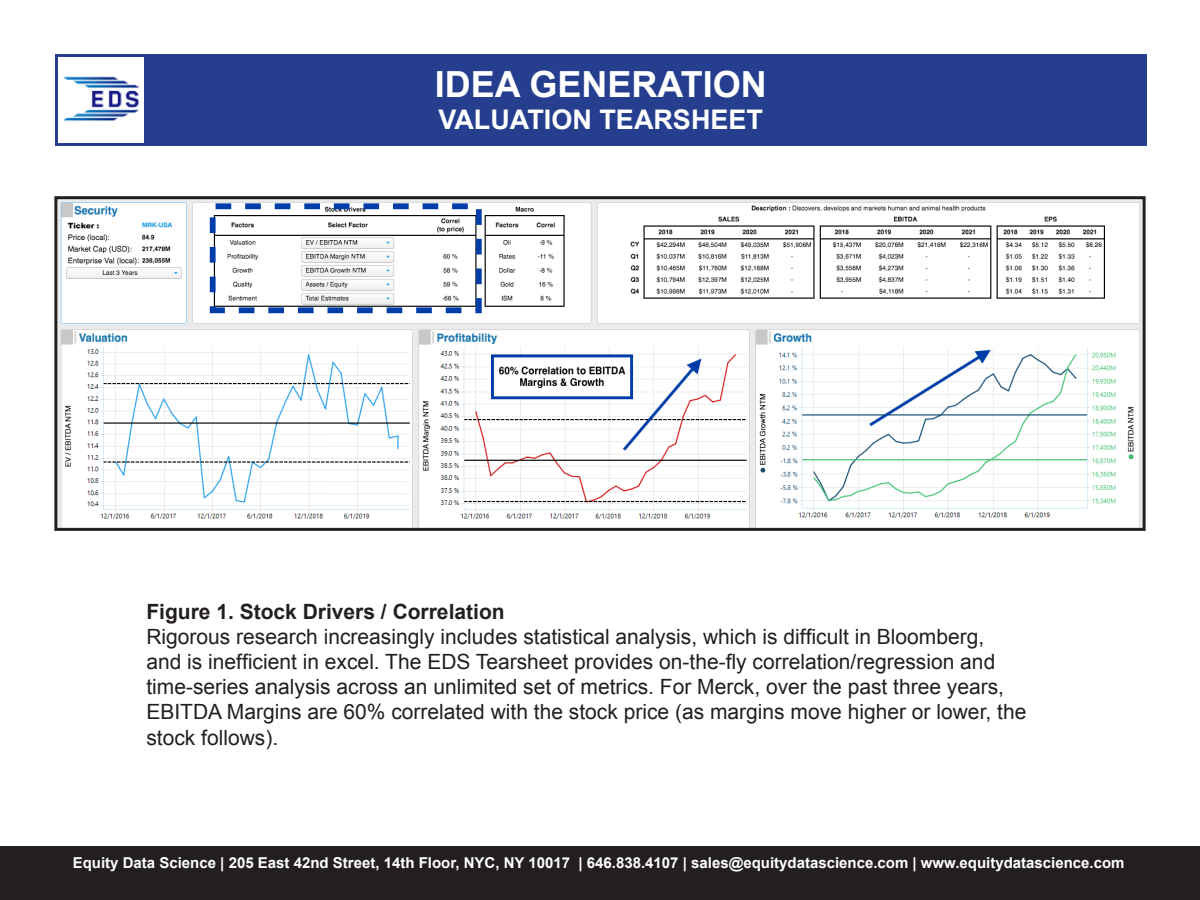
<style>
.page{position:relative;width:1200px;height:900px;background:#fff}
.page>*{position:absolute;margin:0;border:0;box-sizing:border-box;transform-origin:0 0}
.t1{font:700 36px "Arial";color:#fff}
.t2{font:700 27px "Arial";color:#fff}
.t3{font:21px/25.2px "Arial";color:#231f20}
.t4{font:700 21px "Arial";color:#231f20}
.t5{font:700 15px "Arial";color:#fff}
</style>
<div class="page">
<div style="left:55px;top:54px;width:1092px;height:92px;background:#253f8e"></div>
<img style="left:58px;top:200px;width:1084px;height:327px">
<div style="left:54px;top:196px;width:1092px;height:335px;border:3px solid #231f20"></div>
<img style="left:58px;top:57px;width:86px;height:86px">
<div style="left:0;top:846px;width:1200px;height:54px;background:#231f20"></div>
<p class="t1" style="left:435px;top:60px;width:334px">IDEA GENERATION</p>
<p class="t2" style="left:438px;top:102px;width:326px">VALUATION TEARSHEET</p>
<p class="t4" style="left:146px;top:597px;width:360px">Figure 1. Stock Drivers / Correlation</p>
<p class="t3" style="left:146px;top:624px;width:882px">Rigorous research increasingly includes statistical analysis, which is difficult in Bloomberg,<br>and is inefficient in excel. The EDS Tearsheet provides on-the-fly correlation/regression and time-series analysis across an unlimited set of metrics. For Merck, over the past three years, EBITDA Margins are 60% correlated with the stock price (as margins move higher or lower, the stock follows).</p>
<p class="t5" style="left:73px;top:853px;width:1053px">Equity Data Science | 205 East 42nd Street, 14th Floor, NYC, NY 10017 | 646.838.4107 | sales@equitydatascience.com | www.equitydatascience.com</p>
</div>
